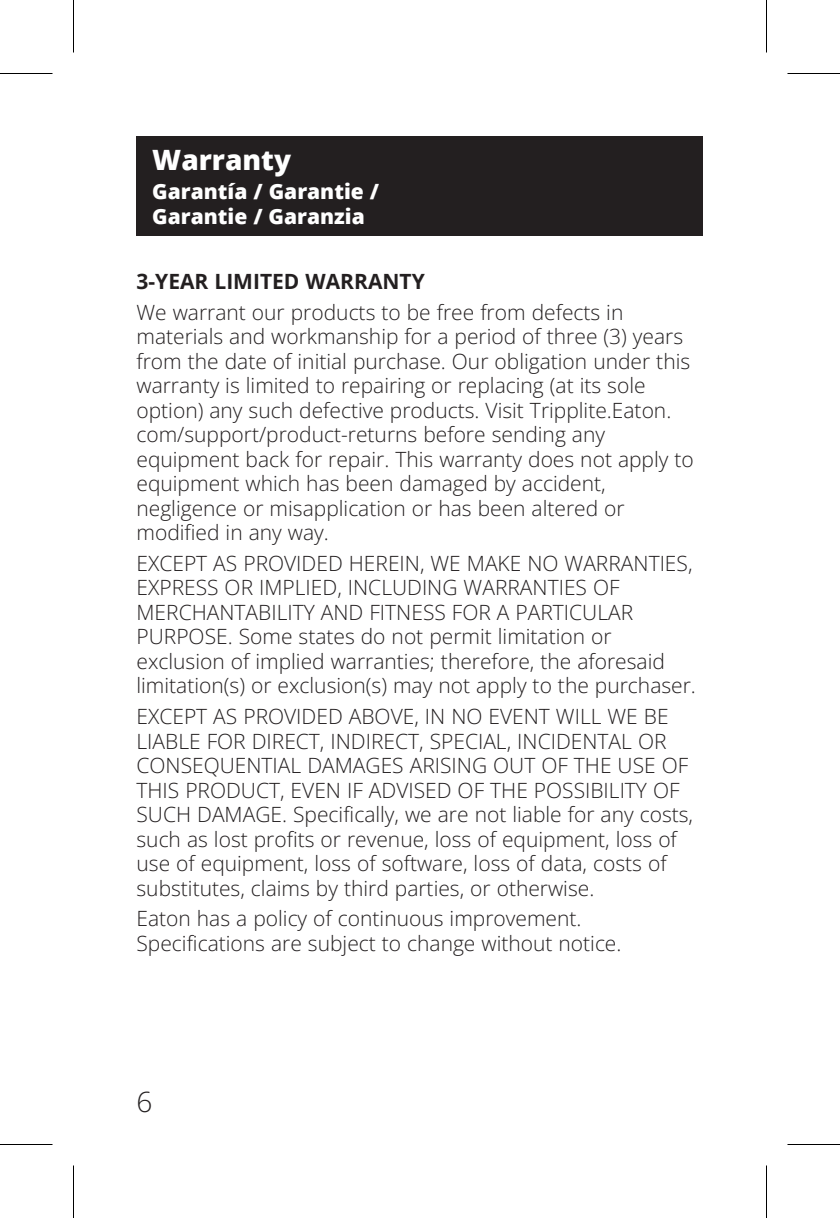
<style>
.page{position:relative;width:840px;height:1218px;background:#fff}
.page>*{position:absolute;margin:0;border:0;box-sizing:border-box;transform-origin:0 0}
.t1{font:800 28px "Open Sans";color:#fff}
.t2{font:28px "Open Sans";color:#231f20}
.t3{font:21px/24.5px "Open Sans";color:#231f20}
.t4{font:800 21px/24.5px "Open Sans";color:#fff}
.t5{font:700 21px "Open Sans";color:#231f20}
</style>
<div class="page">
<div style="left:136px;top:136px;width:567px;height:100px;background:#231f20"></div>
<hr style="left:0;top:73px;width:52px;height:1px;background:#000">
<hr style="left:788px;top:73px;width:52px;height:1px;background:#000">
<hr style="left:0;top:1144px;width:52px;height:1px;background:#000">
<hr style="left:788px;top:1144px;width:52px;height:1px;background:#000">
<hr style="left:73px;top:0;width:1px;height:52px;background:#000">
<hr style="left:73px;top:1166px;width:1px;height:52px;background:#000">
<hr style="left:766px;top:0;width:1px;height:52px;background:#000">
<hr style="left:766px;top:1166px;width:1px;height:52px;background:#000">
<p class="t1" style="left:152px;top:138px;width:140px">Warranty</p>
<p class="t4" style="left:152px;top:178px;width:228px">Garantía / Garantie /<br>Garantie / Garanzia</p>
<p class="t5" style="left:136px;top:267px;width:290px">3-YEAR LIMITED WARRANTY</p>
<p class="t3" style="left:136px;top:299px;width:559px">We warrant our products to be free from defects in materials and workmanship for a period of three (3) years from the date of initial purchase. Our obligation under this warranty is limited to repairing or replacing (at its sole option) any such defective products. Visit Tripplite.Eaton. com/support/product-returns before sending any equipment back for repair. This warranty does not apply to equipment which has been damaged by accident, negligence or misapplication or has been altered or modified in any way.</p>
<p class="t3" style="left:136px;top:550px;width:561px">EXCEPT AS PROVIDED HEREIN, WE MAKE NO WARRANTIES, EXPRESS OR IMPLIED, INCLUDING WARRANTIES OF MERCHANTABILITY AND FITNESS FOR A PARTICULAR PURPOSE. Some states do not permit limitation or exclusion of implied warranties; therefore, the aforesaid limitation(s) or exclusion(s) may not apply to the purchaser.</p>
<p class="t3" style="left:136px;top:704px;width:558px">EXCEPT AS PROVIDED ABOVE, IN NO EVENT WILL WE BE LIABLE FOR DIRECT, INDIRECT, SPECIAL, INCIDENTAL OR CONSEQUENTIAL DAMAGES ARISING OUT OF THE USE OF THIS PRODUCT, EVEN IF ADVISED OF THE POSSIBILITY OF SUCH DAMAGE. Specifically, we are not liable for any costs, such as lost profits or revenue, loss of equipment, loss of use of equipment, loss of software, loss of data, costs of substitutes, claims by third parties, or otherwise.</p>
<p class="t3" style="left:136px;top:906px;width:487px">Eaton has a policy of continuous improvement.<br>Specifications are subject to change without notice.</p>
<h1 class="t2" style="left:136px;top:1083px;width:17px">6</h1>
</div>
